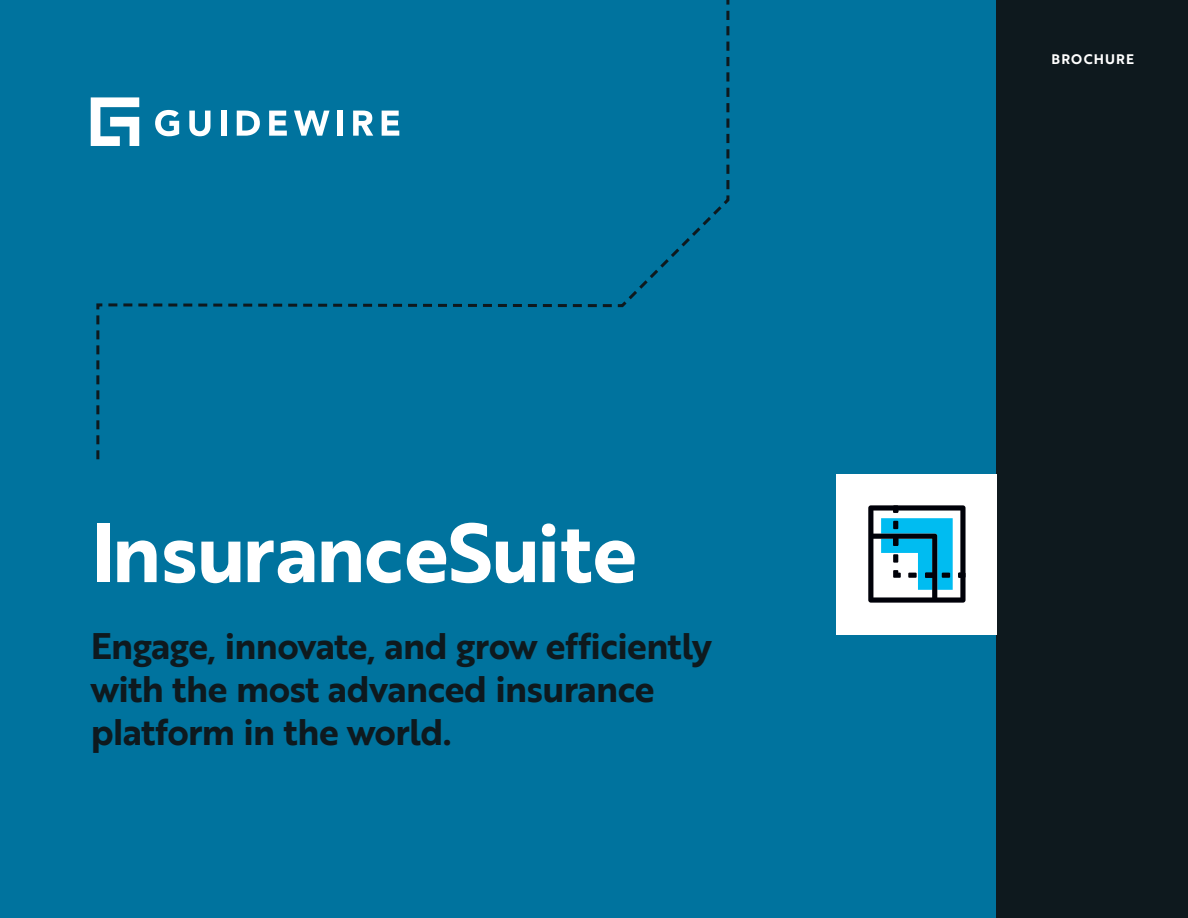
<style>
.page{position:relative;width:1188px;height:918px;background:#00739e}
.page>*{position:absolute;margin:0;border:0;box-sizing:border-box;transform-origin:0 0}
.t1{font:81px "Brother 1816 Bold";letter-spacing:-.015em;color:#fff}
.t2{font:36px/43.2px "Brother 1816 Bold";letter-spacing:-.015em;color:#0e191e}
.t3{font:13.5px "Brother 1816 Bold";letter-spacing:.08em;color:#fff}
</style>
<div class="page">
<div style="left:997px;top:0;width:191px;height:918px;background:#0e191e"></div>
<div style="left:837px;top:474px;width:160px;height:160px;background:#fff"></div>
<svg style="left:868px;top:505px;width:98px;height:98px"></svg>
<svg style="left:96px;top:0;width:634px;height:460px"></svg>
<svg style="left:155px;top:110px;width:24px;height:26px"></svg>
<svg style="left:189px;top:111px;width:22px;height:25px"></svg>
<div style="left:221px;top:111px;width:5px;height:25px;background:#fff"></div>
<svg style="left:237px;top:111px;width:23px;height:25px"></svg>
<svg style="left:269px;top:111px;width:18px;height:25px"></svg>
<svg style="left:294px;top:111px;width:36px;height:25px"></svg>
<div style="left:337px;top:111px;width:6px;height:25px;background:#fff"></div>
<svg style="left:353px;top:111px;width:20px;height:25px"></svg>
<svg style="left:382px;top:111px;width:17px;height:25px"></svg>
<svg style="left:91px;top:97px;width:48px;height:49px"></svg>
<p class="t1" style="left:91px;top:491px;width:548px">InsuranceSuite</p>
<p class="t2" style="left:91px;top:623px;width:623px">Engage, innovate, and grow efficiently with the most advanced insurance platform in the world.</p>
<p class="t3" style="left:1052px;top:49px;width:84px">BROCHURE</p>
</div>
